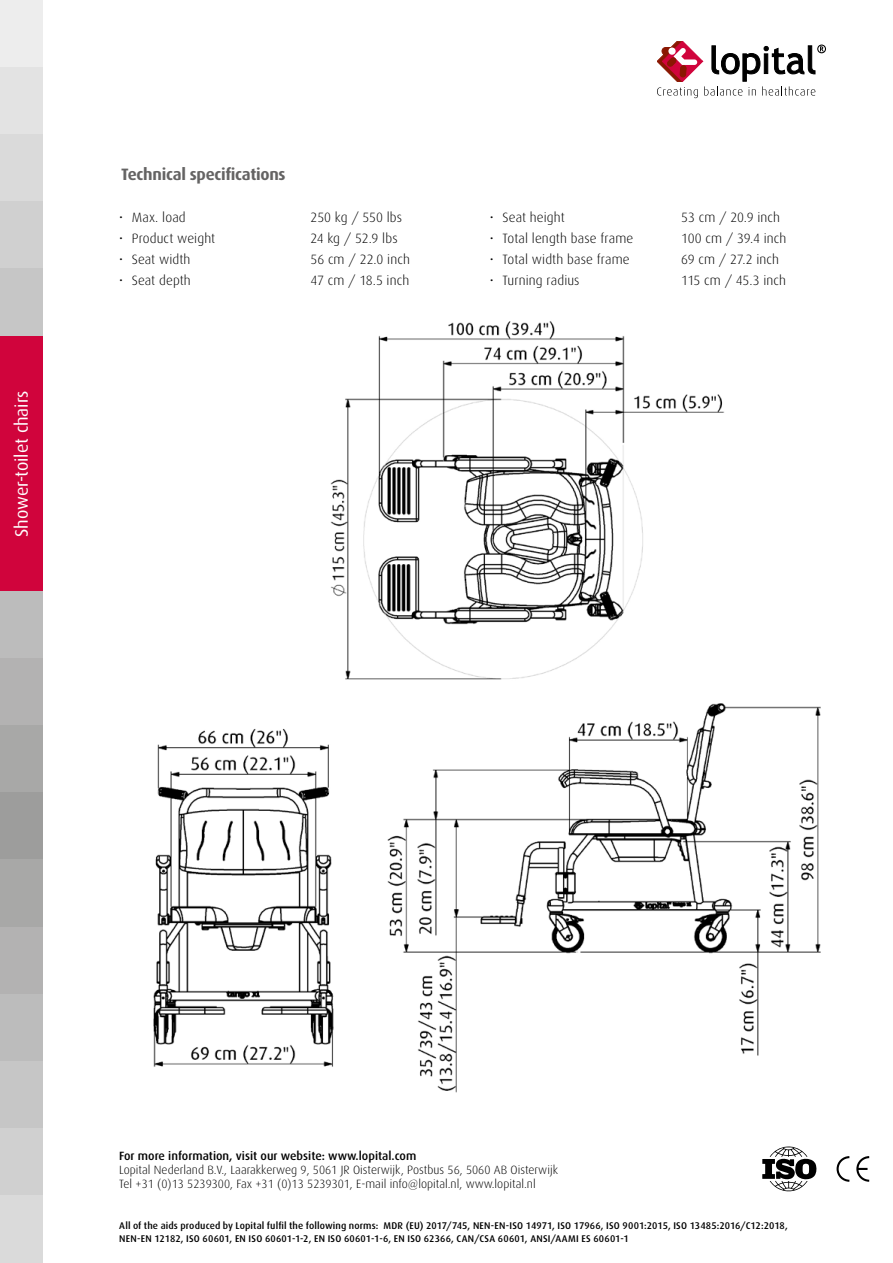
<style>
.page{position:relative;width:893px;height:1263px;background:#fff}
.page>*{position:absolute;margin:0;border:0;box-sizing:border-box;transform-origin:0 0}
.t1{font:18px "Dax";letter-spacing:-.005em;color:#fff}
.t2{font:700 16.5px "Dax";letter-spacing:-.015em;color:#646363}
.t3{font:300 13.5px "Dax";letter-spacing:.01em;color:#000}
.t4{font:300 12px/14.2px "Dax";color:#000}
.t5{font:500 12px "Dax";color:#000}
.t6{font:500 9.75px/12.8px "Dax";letter-spacing:.015em;color:#000}
</style>
<div class="page">
<svg style="left:657px;top:41px;width:169px;height:57px"></svg>
<svg style="left:836px;top:1156px;width:34px;height:26px"></svg>
<svg style="left:762px;top:1146px;width:54px;height:45px"></svg>
<div style="left:0;top:336px;width:43px;height:255px;background:#d0043c"></div>
<div style="left:0;top:0;width:43px;height:67px;background:#ededed"></div>
<div style="left:0;top:67px;width:43px;height:67px;background:#e3e3e3"></div>
<div style="left:0;top:134px;width:43px;height:68px;background:#dadada"></div>
<div style="left:0;top:202px;width:43px;height:67px;background:#d0d0d0"></div>
<div style="left:0;top:269px;width:43px;height:67px;background:#c6c6c6"></div>
<div style="left:0;top:591px;width:43px;height:67px;background:#bcbcbc"></div>
<div style="left:0;top:658px;width:43px;height:67px;background:#b3b2b2"></div>
<div style="left:0;top:725px;width:43px;height:68px;background:#a8a8a7"></div>
<div style="left:0;top:793px;width:43px;height:67px;background:#9d9d9c"></div>
<div style="left:0;top:860px;width:43px;height:67px;background:#a8a8a7"></div>
<div style="left:0;top:927px;width:43px;height:67px;background:#b3b2b2"></div>
<div style="left:0;top:994px;width:43px;height:67px;background:#bcbcbc"></div>
<div style="left:0;top:1061px;width:43px;height:67px;background:#c6c6c6"></div>
<div style="left:0;top:1128px;width:43px;height:68px;background:#d0d0d0"></div>
<div style="left:0;top:1196px;width:43px;height:67px;background:#dadada"></div>
<img style="left:330px;top:321px;width:395px;height:359px">
<img style="left:153px;top:728px;width:181px;height:339px">
<img style="left:387px;top:703px;width:434px;height:390px">
<h1 class="t1" style="left:12px;top:537px;width:148px;rotate:-90deg">Shower-toilet chairs</h1>
<h2 class="t2" style="left:121px;top:165px;width:166px">Technical specifications</h2>
<h3 class="t3" style="left:119px;top:210px;width:68px">• Max. load</h3>
<h3 class="t3" style="left:310px;top:210px;width:93px">250 kg / 550 lbs</h3>
<h3 class="t3" style="left:119px;top:231px;width:98px">• Product weight</h3>
<h3 class="t3" style="left:310px;top:231px;width:89px">24 kg / 52.9 lbs</h3>
<h3 class="t3" style="left:119px;top:252px;width:73px">• Seat width</h3>
<h3 class="t3" style="left:310px;top:252px;width:101px">56 cm / 22.0 inch</h3>
<h3 class="t3" style="left:119px;top:273px;width:73px">• Seat depth</h3>
<h3 class="t3" style="left:310px;top:273px;width:100px">47 cm / 18.5 inch</h3>
<h3 class="t3" style="left:490px;top:210px;width:76px">• Seat height</h3>
<h3 class="t3" style="left:681px;top:210px;width:100px">53 cm / 20.9 inch</h3>
<h3 class="t3" style="left:490px;top:231px;width:145px">• Total length base frame</h3>
<h3 class="t3" style="left:681px;top:231px;width:107px">100 cm / 39.4 inch</h3>
<h3 class="t3" style="left:490px;top:252px;width:141px">• Total width base frame</h3>
<h3 class="t3" style="left:681px;top:252px;width:99px">69 cm / 27.2 inch</h3>
<h3 class="t3" style="left:490px;top:273px;width:91px">• Turning radius</h3>
<h3 class="t3" style="left:681px;top:273px;width:106px">115 cm / 45.3 inch</h3>
<p class="t5" style="left:119px;top:1149px;width:299px">For more information, visit our website: www.lopital.com</p>
<p class="t4" style="left:119px;top:1163px;width:440px">Lopital Nederland B.V., Laarakkerweg 9, 5061 JR Oisterwijk, Postbus 56, 5060 AB Oisterwijk<br>Tel +31 (0)13 5239300, Fax +31 (0)13 5239301, E-mail info@lopital.nl, www.lopital.nl</p>
<p class="t6" style="left:119px;top:1219px;width:670px">All of the aids produced by Lopital fulfil the following norms: MDR (EU) 2017/745, NEN-EN-ISO 14971, ISO 17966, ISO 9001:2015, ISO 13485:2016/C12:2018,<br>NEN-EN 12182, ISO 60601, EN ISO 60601-1-2, EN ISO 60601-1-6, EN ISO 62366, CAN/CSA 60601, ANSI/AAMI ES 60601-1</p>
</div>
